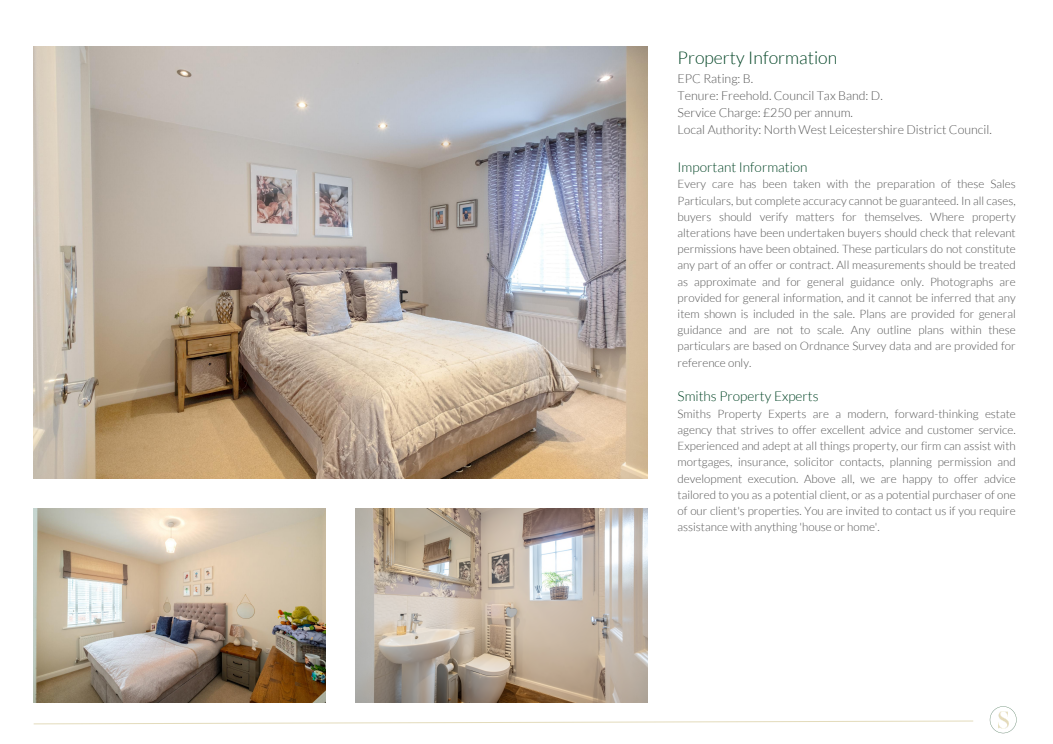
<style>
.page{position:relative;width:1053px;height:744px;background:#fff}
.page>*{position:absolute;margin:0;border:0;box-sizing:border-box;transform-origin:0 0}
.t1{font:300 17.6px "Lato";color:#004324}
.t2{font:300 13.6px "Lato";color:#004324}
.t3{font:300 12.4px/17.1px "Lato";color:#545454}
.t4{font:300 11.6px/16.2px "Lato";color:#545454;text-align:justify}
</style>
<div class="page">
<img style="left:34px;top:47px;width:613px;height:431px">
<img style="left:34px;top:509px;width:291px;height:194px">
<img style="left:355px;top:509px;width:292px;height:194px">
<svg style="left:33px;top:720px;width:940px;height:5px"></svg>
<img style="left:989px;top:706px;width:28px;height:28px">
<h1 class="t1" style="left:677px;top:47px;width:161px">Property Information</h1>
<p class="t3" style="left:677px;top:70px;width:315px">EPC Rating: B.<br>Tenure: Freehold. Council Tax Band: D.<br>Service Charge: £250 per annum.<br>Local Authority: North West Leicestershire District Council.</p>
<p class="t2" style="left:677px;top:158px;width:131px">Important Information</p>
<p class="t4" style="left:677px;top:176px;width:339px">Every care has been taken with the preparation of these Sales Particulars, but complete accuracy cannot be guaranteed. In all cases, buyers should verify matters for themselves. Where property alterations have been undertaken buyers should check that relevant permissions have been obtained. These particulars do not constitute any part of an offer or contract. All measurements should be treated as approximate and for general guidance only. Photographs are provided for general information, and it cannot be inferred that any item shown is included in the sale. Plans are provided for general guidance and are not to scale. Any outline plans within these particulars are based on Ordnance Survey data and are provided for reference only.</p>
<p class="t2" style="left:677px;top:388px;width:142px">Smiths Property Experts</p>
<p class="t4" style="left:677px;top:405px;width:339px">Smiths Property Experts are a modern, forward-thinking estate agency that strives to offer excellent advice and customer service.<br>Experienced and adept at all things property, our firm can assist with mortgages, insurance, solicitor contacts, planning permission and development execution. Above all, we are happy to offer advice tailored to you as a potential client, or as a potential purchaser of one of our client's properties. You are invited to contact us if you require assistance with anything 'house or home'.</p>
</div>
